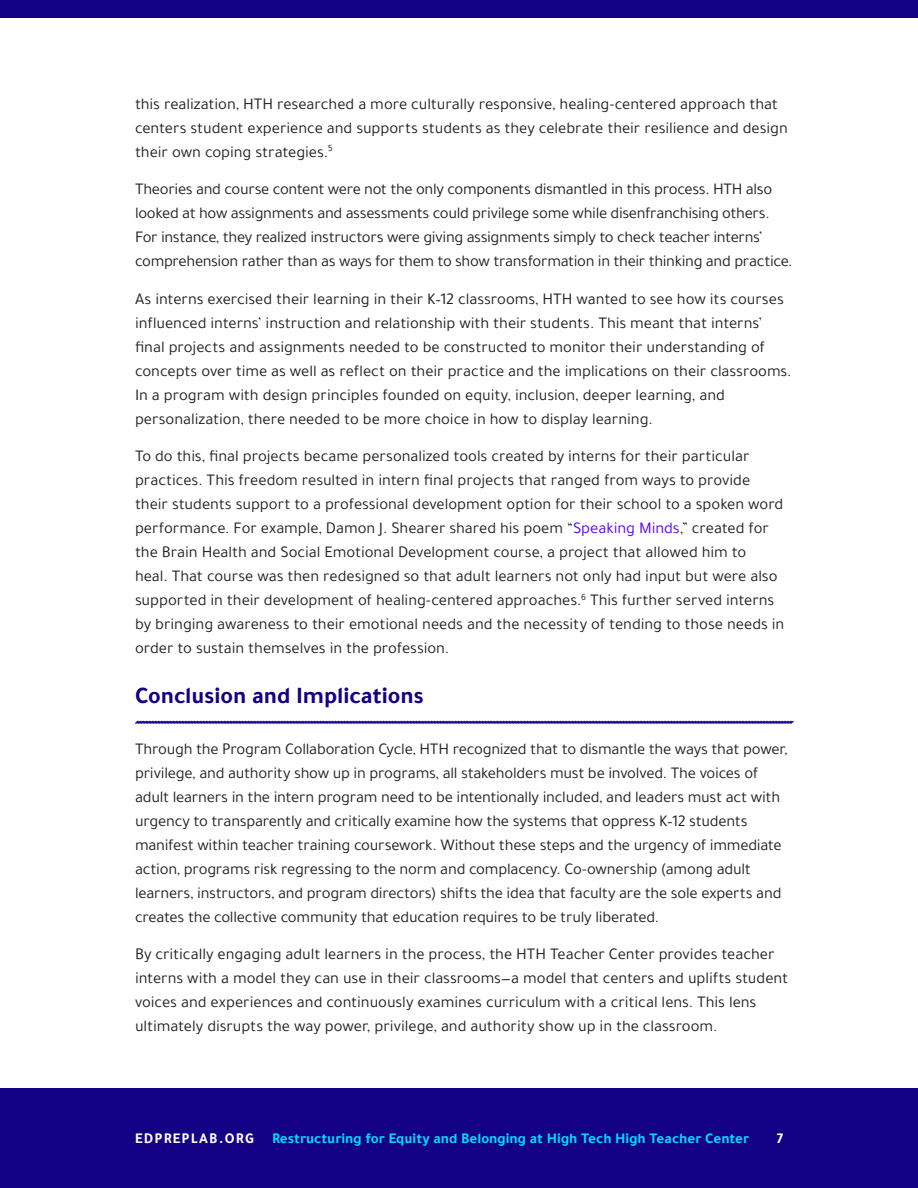
<style>
.page{position:relative;width:918px;height:1188px;background:#fff}
.page>*{position:absolute;margin:0;border:0;box-sizing:border-box;transform-origin:0 0}
.t1{font:700 24px "Tajawal";letter-spacing:-.005em;color:#140084}
.Text{font:16.5px/24px "Tajawal";letter-spacing:-.005em;color:#231f20}
.t2{font:700 15px "Tajawal";color:#00daff}
.t3{font:700 15px "Tajawal";color:#fff}
.s1{color:#5800ff}
.s2{color:#fff}
</style>
<div class="page">
<div style="left:0;top:1088px;width:918px;height:100px;background:#140084"></div>
<div style="left:0;top:0;width:918px;height:18px;background:#140084"></div>
<svg style="left:135px;top:720px;width:659px;height:4px;background:#6e62b3"></svg>
<p class="Text" style="left:135px;top:92px;width:654px">this realization, HTH researched a more culturally responsive, healing-centered approach that centers student experience and supports students as they celebrate their resilience and design their own coping strategies.<sup>5</sup></p>
<p class="Text" style="left:135px;top:177px;width:659px">Theories and course content were not the only components dismantled in this process. HTH also looked at how assignments and assessments could privilege some while disenfranchising others.<br>For instance, they realized instructors were giving assignments simply to check teacher interns’ comprehension rather than as ways for them to show transformation in their thinking and practice.</p>
<p class="Text" style="left:135px;top:287px;width:658px">As interns exercised their learning in their K–12 classrooms, HTH wanted to see how its courses influenced interns’ instruction and relationship with their students. This meant that interns’ final projects and assignments needed to be constructed to monitor their understanding of concepts over time as well as reflect on their practice and the implications on their classrooms.<br>In a program with design principles founded on equity, inclusion, deeper learning, and personalization, there needed to be more choice in how to display learning.</p>
<p class="Text" style="left:135px;top:444px;width:651px">To do this, final projects became personalized tools created by interns for their particular practices. This freedom resulted in intern final projects that ranged from ways to provide their students support to a professional development option for their school to a spoken word performance. For example, Damon J. Shearer shared his poem “<span class="s1">Speaking Minds</span>,” created for the Brain Health and Social Emotional Development course, a project that allowed him to<br>heal. That course was then redesigned so that adult learners not only had input but were also supported in their development of healing-centered approaches.<sup>6</sup> This further served interns by bringing awareness to their emotional needs and the necessity of tending to those needs in order to sustain themselves in the profession.</p>
<h1 class="t1" style="left:135px;top:677px;width:290px">Conclusion and Implications</h1>
<p class="Text" style="left:135px;top:737px;width:654px">Through the Program Collaboration Cycle, HTH recognized that to dismantle the ways that power, privilege, and authority show up in programs, all stakeholders must be involved. The voices of adult learners in the intern program need to be intentionally included, and leaders must act with urgency to transparently and critically examine how the systems that oppress K–12 students manifest within teacher training coursework. Without these steps and the urgency of immediate action, programs risk regressing to the norm and complacency. Co-ownership (among adult learners, instructors, and program directors) shifts the idea that faculty are the sole experts and creates the collective community that education requires to be truly liberated.</p>
<p class="Text" style="left:135px;top:942px;width:655px">By critically engaging adult learners in the process, the HTH Teacher Center provides teacher interns with a model they can use in their classrooms—a model that centers and uplifts student voices and experiences and continuously examines curriculum with a critical lens. This lens ultimately disrupts the way power, privilege, and authority show up in the classroom.</p>
<p class="t2" style="left:135px;top:1127px;width:616px"><span class="s2">EDPREPLAB.ORG</span> Restructuring for Equity and Belonging at High Tech High Teacher Center</p>
<p class="t3" style="left:777px;top:1127px;width:8px">7</p>
</div>
